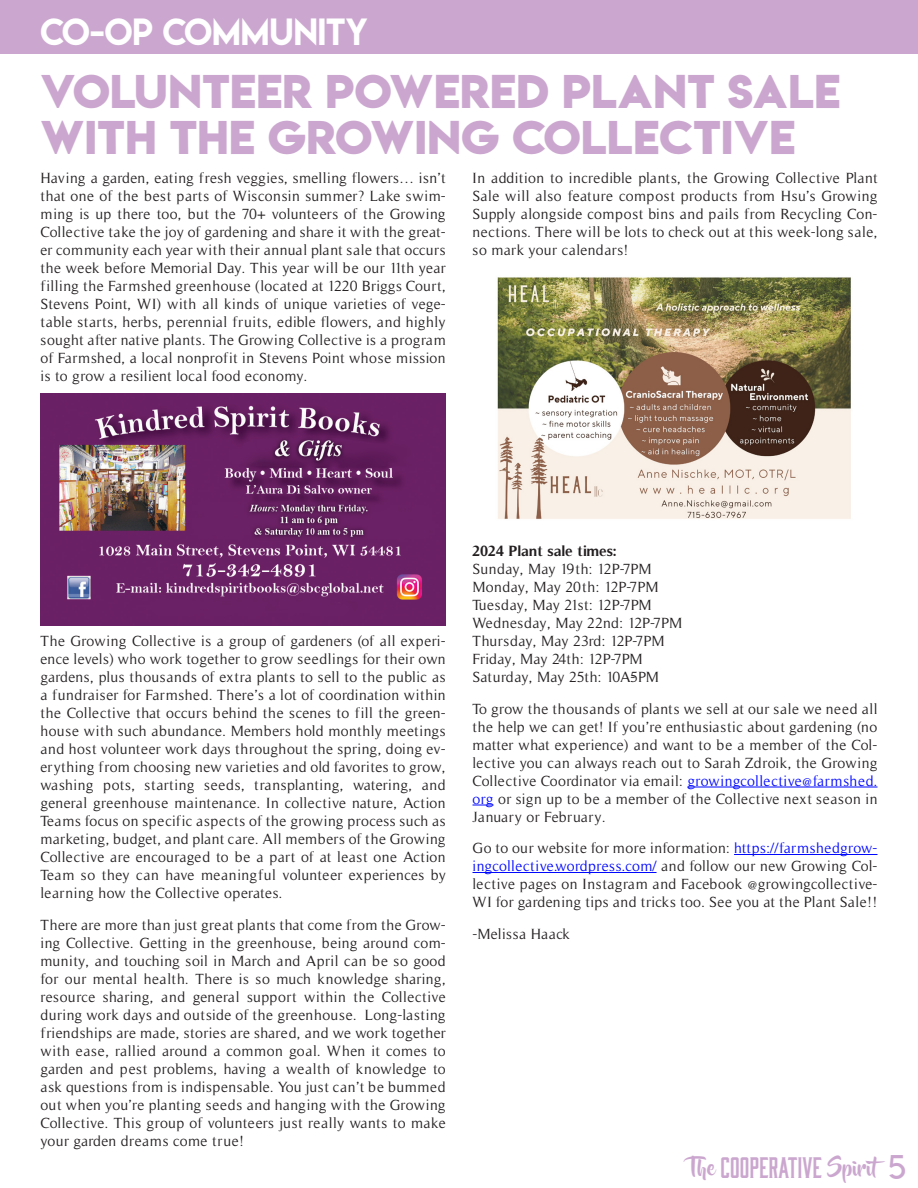
<style>
.page{position:relative;width:918px;height:1188px;background:#fff}
.page>*{position:absolute;margin:0;border:0;box-sizing:border-box;transform-origin:0 0}
.t1{font:42px/46.5px "Lemon Milkbold";letter-spacing:.01em;color:#cba7cf}
.t2{font:33.6px "Lemon Milk";color:#fff}
.t3{font:30px "Moonshiner";color:#cba7cf}
.t4{font:15px/18px "Timeless";letter-spacing:.025em;color:#231f20;text-align:justify}
.t5{font:15px "Timeless";color:#231f20}
.t6{font:700 15px "Timeless";color:#231f20}
.s1{color:#0007ff}
.s2{font-family:"Beyond The Mountains";font-size:21px}
.s3{font-family:"Lemon Milklight";font-size:33px}
</style>
<div class="page">
<div style="left:0;top:0;width:918px;height:54px;background:#cba7cf"></div>
<hr style="left:687px;top:787px;width:191px;height:1px;background:#0007ff">
<svg style="left:472px;top:805px;width:22px;height:1px"></svg>
<hr style="left:734px;top:854px;width:144px;height:1px;background:#0007ff">
<hr style="left:472px;top:872px;width:185px;height:1px;background:#0007ff">
<img style="left:497px;top:277px;width:354px;height:242px">
<img style="left:40px;top:394px;width:406px;height:231px">
<p class="t2" style="left:40px;top:8px;width:329px">CO-OP COMMUNITY</p>
<p class="t1" style="left:40px;top:68px;width:801px">VOLUNTEER POWERED PLANT SALE<br>WITH THE GROWING COLLECTIVE</p>
<p class="t4" style="left:40px;top:169px;width:407px">Having a garden, eating fresh veggies, smelling flowers… isn’t that one of the best parts of Wisconsin summer? Lake swim&shy;ming is up there too, but the 70+ volunteers of the Growing Collective take the joy of gardening and share it with the great&shy;er community each year with their annual plant sale that occurs the week before Memorial Day. This year will be our 11th year filling the Farmshed greenhouse (located at 1220 Briggs Court, Stevens Point, WI) with all kinds of unique varieties of vege&shy;table starts, herbs, perennial fruits, edible flowers, and highly sought after native plants. The Growing Collective is a program of Farmshed, a local nonprofit in Stevens Point whose mission is to grow a resilient local food economy.</p>
<p class="t4" style="left:472px;top:169px;width:407px">In addition to incredible plants, the Growing Collective Plant Sale will also feature compost products from Hsu’s Growing Supply alongside compost bins and pails from Recycling Con&shy;nections. There will be lots to check out at this week-long sale, so mark your calendars!</p>
<p class="t4" style="left:40px;top:632px;width:407px">The Growing Collective is a group of gardeners (of all experi&shy;ence levels) who work together to grow seedlings for their own gardens, plus thousands of extra plants to sell to the public as a fundraiser for Farmshed. There’s a lot of coordination within the Collective that occurs behind the scenes to fill the green&shy;house with such abundance. Members hold monthly meetings and host volunteer work days throughout the spring, doing ev&shy;erything from choosing new varieties and old favorites to grow, washing pots, starting seeds, transplanting, watering, and general greenhouse maintenance. In collective nature, Action Teams focus on specific aspects of the growing process such as marketing, budget, and plant care. All members of the Growing Collective are encouraged to be a part of at least one Action Team so they can have meaningful volunteer experiences by learning how the Collective operates.</p>
<p class="t4" style="left:40px;top:916px;width:407px">There are more than just great plants that come from the Grow&shy;ing Collective. Getting in the greenhouse, being around com&shy;munity, and touching soil in March and April can be so good for our mental health. There is so much knowledge sharing, resource sharing, and general support within the Collective during work days and outside of the greenhouse. Long-lasting friendships are made, stories are shared, and we work together with ease, rallied around a common goal. When it comes to garden and pest problems, having a wealth of knowledge to ask questions from is indispensable. You just can’t be bummed out when you’re planting seeds and hanging with the Growing Collective. This group of volunteers just really wants to make your garden dreams come true!</p>
<p class="t6" style="left:472px;top:542px;width:145px">2024 Plant sale times:</p>
<p class="t5" style="left:472px;top:561px;width:181px">Sunday, May 19th: 12P-7PM</p>
<p class="t5" style="left:472px;top:579px;width:188px">Monday, May 20th: 12P-7PM</p>
<p class="t5" style="left:472px;top:597px;width:181px">Tuesday, May 21st: 12P-7PM</p>
<p class="t5" style="left:472px;top:615px;width:211px">Wednesday, May 22nd: 12P-7PM</p>
<p class="t5" style="left:472px;top:633px;width:194px">Thursday, May 23rd: 12P-7PM</p>
<p class="t5" style="left:472px;top:651px;width:172px">Friday, May 24th: 12P-7PM</p>
<p class="t5" style="left:472px;top:669px;width:188px">Saturday, May 25th: 10A-5PM</p>
<p class="t4" style="left:472px;top:700px;width:407px">To grow the thousands of plants we sell at our sale we need all the help we can get! If you’re enthusiastic about gardening (no matter what experience) and want to be a member of the Col&shy;lective you can always reach out to Sarah Zdroik, the Growing Collective Coordinator via email: <span class="s1">growingcollective@farmshed. org</span> or sign up to be a member of the Collective next season in January or February.</p>
<p class="t4" style="left:472px;top:839px;width:407px">Go to our website for more information: <span class="s1">https://farmshedgrow&shy;ingcollective.wordpress.com/</span> and follow our new Growing Col&shy;lective pages on Instagram and Facebook @growingcollective-WI for gardening tips and tricks too. See you at the Plant Sale!!</p>
<p class="t4" style="left:472px;top:925px;width:99px">-Melissa Haack</p>
<h3 class="t3" style="left:690px;top:1151px;width:218px"><span class="s2">The</span> COOPERATIVE <span class="s2">Spirit</span><span class="s3">5</span></h3>
</div>
